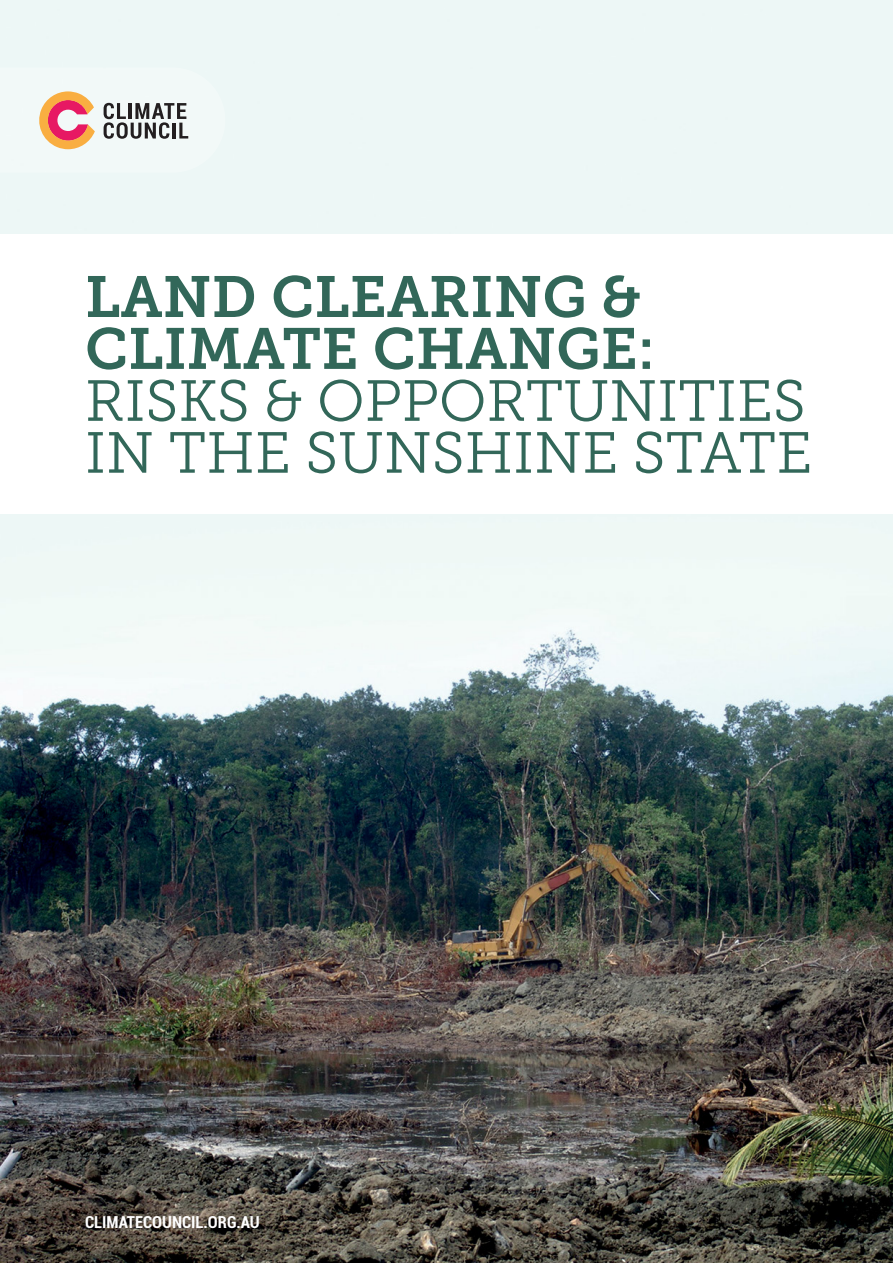
<style>
.page{position:relative;width:893px;height:1263px;background:#fff}
.page>*{position:absolute;margin:0;border:0;box-sizing:border-box;transform-origin:0 0}
.t1{font:57.75px/51.9px "Museo Slab 300";color:#326759}
.t2{font:57.75px/51.9px "Museo Slab 700";color:#326759}
.t3{font:700 condensed 16.5px "Roboto";color:#fff}
</style>
<div class="page">
<img style="left:0;top:0;width:893px;height:1263px">
<div style="left:0;top:234px;width:893px;height:280px;background:#fff"></div>
<div style="left:71px;top:1201px;width:209px;height:49px;background:#000;opacity:.45"></div>
<svg style="left:0;top:68px;width:225px;height:105px"></svg>
<p class="t2" style="left:85px;top:271px;width:571px">LAND CLEARING &amp;<br>CLIMATE CHANGE:</p>
<p class="t1" style="left:85px;top:375px;width:729px">RISKS &amp; OPPORTUNITIES<br>IN THE SUNSHINE STATE</p>
<p class="t3" style="left:85px;top:1211px;width:176px">CLIMATECOUNCIL.ORG.AU</p>
</div>
